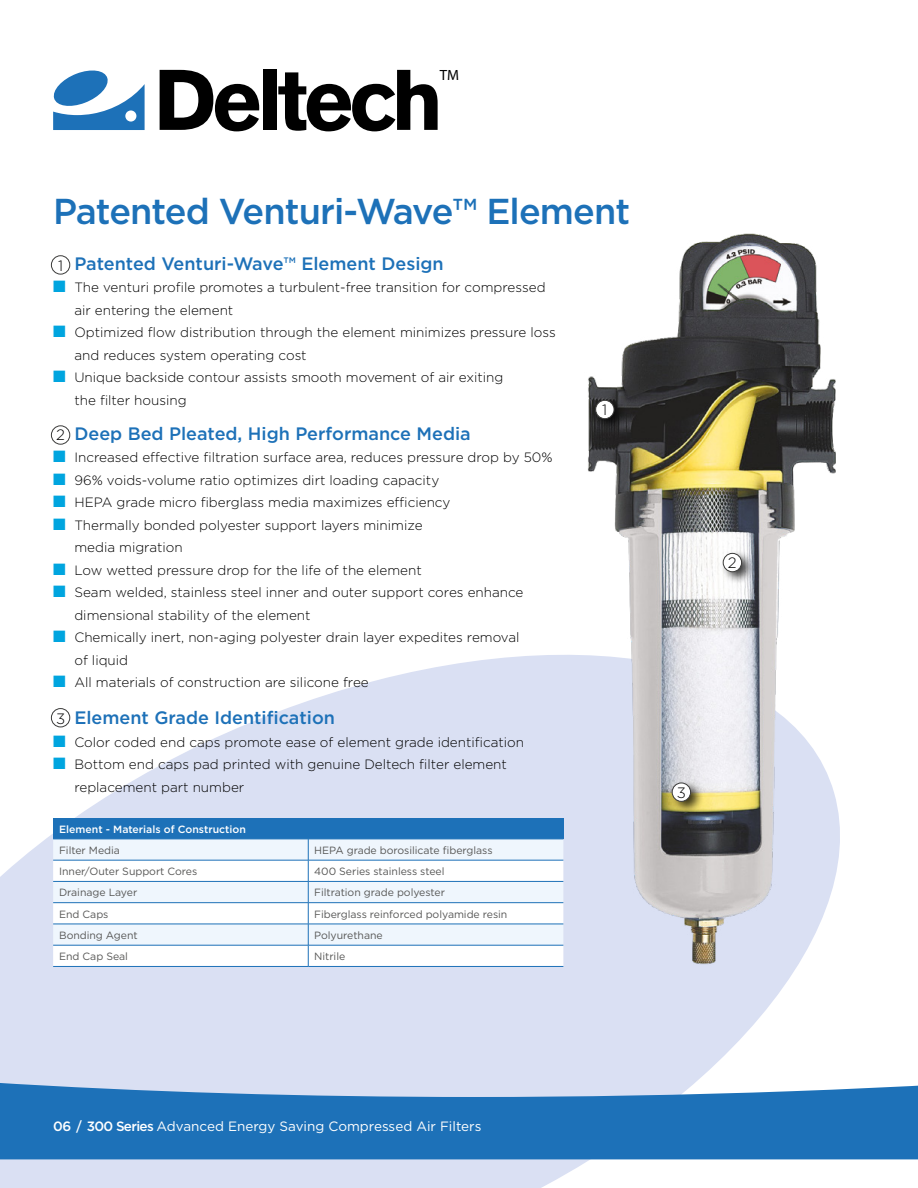
<style>
.page{position:relative;width:918px;height:1188px;background:#fff}
.page>*{position:absolute;margin:0;border:0;box-sizing:border-box;transform-origin:0 0}
.t1{font:500 36px "Gotham";letter-spacing:-.025em;color:#1d71b8}
.t2{font:500 18px "Gotham";color:#1d71b8}
.t3{font:300 15px "Gotham";color:#000}
.t4{font:14.85px "Myriad Pro";color:#000}
.t5{font:300 13.5px/22.5px "Gotham";color:#000}
.t6{font:13.5px "Gotham";color:#fff}
.t7{font:10.5px "Gotham";letter-spacing:-.005em;color:#575756}
.t8{font:500 10.5px "Gotham";color:#fff}
.s1{color:#00a5df}
.s2{font-weight:500}
.s3{font-weight:500;font-style:italic}
</style>
<div class="page">
<svg style="left:0;top:661px;width:876px;height:527px;fill:#dae0f3"></svg>
<svg style="left:0;top:967px;width:918px;height:192px;background:#97bade"></svg>
<svg style="left:160px;top:70px;width:99px;height:61px"></svg>
<div style="left:263px;top:70px;width:14px;height:60px;background:#000"></div>
<svg style="left:278px;top:70px;width:160px;height:61px"></svg>
<svg style="left:53px;top:70px;width:92px;height:60px"></svg>
<div style="left:53px;top:819px;width:510px;height:20px;background:#1d71b8"></div>
<div style="left:53px;top:840px;width:418px;height:20px;background:#eff6fd"></div>
<svg style="left:53px;top:861px;width:418px;height:105px"></svg>
<hr style="left:53px;top:839px;width:255px;height:1px;background:#1d71b8">
<hr style="left:308px;top:839px;width:255px;height:1px;background:#1d71b8">
<hr style="left:53px;top:860px;width:255px;height:1px;background:#1d71b8">
<hr style="left:308px;top:860px;width:255px;height:1px;background:#1d71b8">
<hr style="left:53px;top:881px;width:255px;height:1px;background:#1d71b8">
<hr style="left:308px;top:881px;width:255px;height:1px;background:#1d71b8">
<hr style="left:53px;top:902px;width:255px;height:1px;background:#1d71b8">
<hr style="left:308px;top:902px;width:255px;height:1px;background:#1d71b8">
<hr style="left:53px;top:924px;width:255px;height:1px;background:#1d71b8">
<hr style="left:308px;top:924px;width:255px;height:1px;background:#1d71b8">
<hr style="left:53px;top:945px;width:255px;height:1px;background:#1d71b8">
<hr style="left:308px;top:945px;width:255px;height:1px;background:#1d71b8">
<svg style="left:308px;top:839px;width:1px;height:127px"></svg>
<hr style="left:53px;top:966px;width:255px;height:1px;background:#1d71b8">
<hr style="left:308px;top:966px;width:255px;height:1px;background:#1d71b8">
<img style="left:471px;top:233px;width:447px;height:762px">
<div style="left:670px;top:779px;width:35px;height:36px;background:#000;opacity:.75"></div>
<div style="left:672px;top:783px;width:19px;height:18px;background:#fff;border-radius:50%"></div>
<div style="left:672px;top:783px;width:19px;height:19px;border:1px solid #3c3c3b;border-radius:50%"></div>
<div style="left:721px;top:550px;width:35px;height:35px;background:#000;opacity:.75"></div>
<div style="left:723px;top:553px;width:19px;height:19px;background:#fff;border-radius:50%"></div>
<div style="left:723px;top:553px;width:19px;height:19px;border:1px solid #3c3c3b;border-radius:50%"></div>
<div style="left:593px;top:397px;width:35px;height:35px;background:#000;opacity:.75"></div>
<div style="left:596px;top:400px;width:18px;height:19px;background:#fff;border-radius:50%"></div>
<div style="left:595px;top:400px;width:19px;height:19px;border:1px solid #3c3c3b;border-radius:50%"></div>
<div style="left:51px;top:255px;width:19px;height:19px;border:1px solid #3c3c3b;border-radius:50%"></div>
<div style="left:51px;top:425px;width:19px;height:20px;border:1px solid #3c3c3b;border-radius:50%"></div>
<div style="left:51px;top:709px;width:19px;height:18px;background:#fff;border-radius:50%"></div>
<div style="left:51px;top:708px;width:19px;height:19px;border:1px solid #3c3c3b;border-radius:50%"></div>
<p class="t4" style="left:440px;top:66px;width:21px">TM</p>
<h1 class="t1" style="left:53px;top:188px;width:579px">Patented Venturi-Wave™ Element</h1>
<h2 class="t2" style="left:74px;top:251px;width:371px">Patented Venturi-Wave™ Element Design</h2>
<p class="t5" style="left:74px;top:276px;width:473px;text-indent:-21px"><span class="s1">■</span> The venturi profile promotes a turbulent-free transition for compressed air entering the element</p>
<p class="t5" style="left:74px;top:321px;width:483px;text-indent:-21px"><span class="s1">■</span> Optimized flow distribution through the element minimizes pressure loss and reduces system operating cost</p>
<p class="t5" style="left:74px;top:366px;width:431px;text-indent:-21px"><span class="s1">■</span> Unique backside contour assists smooth movement of air exiting the filter housing</p>
<h2 class="t2" style="left:74px;top:421px;width:398px">Deep Bed Pleated, High Performance Media</h2>
<p class="t5" style="left:53px;top:446px;width:501px"><span class="s1">■</span> Increased effective filtration surface area, reduces pressure drop by 50%</p>
<p class="t5" style="left:53px;top:468px;width:388px"><span class="s1">■</span> 96% voids-volume ratio optimizes dirt loading capacity</p>
<p class="t5" style="left:53px;top:491px;width:399px"><span class="s1">■</span> HEPA grade micro fiberglass media maximizes efficiency</p>
<p class="t5" style="left:74px;top:513px;width:350px;text-indent:-21px"><span class="s1">■</span> Thermally bonded polyester support layers minimize media migration</p>
<p class="t5" style="left:53px;top:558px;width:370px"><span class="s1">■</span> Low wetted pressure drop for the life of the element</p>
<p class="t5" style="left:74px;top:581px;width:451px;text-indent:-21px"><span class="s1">■</span> Seam welded, stainless steel inner and outer support cores enhance dimensional stability of the element</p>
<p class="t5" style="left:74px;top:626px;width:447px;text-indent:-21px"><span class="s1">■</span> Chemically inert, non-aging polyester drain layer expedites removal of liquid</p>
<p class="t5" style="left:53px;top:671px;width:317px"><span class="s1">■</span> All materials of construction are silicone free</p>
<h2 class="t2" style="left:74px;top:706px;width:262px">Element Grade Identification</h2>
<p class="t5" style="left:53px;top:731px;width:473px"><span class="s1">■</span> Color coded end caps promote ease of element grade identification</p>
<p class="t5" style="left:74px;top:753px;width:434px;text-indent:-21px"><span class="s1">■</span> Bottom end caps pad printed with genuine Deltech filter element replacement part number</p>
<p class="t3" style="left:58px;top:256px;width:7px">1</p>
<p class="t3" style="left:56px;top:425px;width:10px">2</p>
<p class="t3" style="left:56px;top:709px;width:11px">3</p>
<p class="t8" style="left:59px;top:822px;width:188px">Element - Materials of Construction</p>
<p class="t7" style="left:59px;top:843px;width:62px">Filter Media</p>
<p class="t7" style="left:314px;top:843px;width:180px">HEPA grade borosilicate fiberglass</p>
<p class="t7" style="left:59px;top:865px;width:140px">Inner/Outer Support Cores</p>
<p class="t7" style="left:314px;top:865px;width:132px">400 Series stainless steel</p>
<p class="t7" style="left:59px;top:886px;width:80px">Drainage Layer</p>
<p class="t7" style="left:314px;top:886px;width:132px">Filtration grade polyester</p>
<p class="t7" style="left:59px;top:907px;width:51px">End Caps</p>
<p class="t7" style="left:314px;top:907px;width:195px">Fiberglass reinforced polyamide resin</p>
<p class="t7" style="left:59px;top:928px;width:80px">Bonding Agent</p>
<p class="t7" style="left:314px;top:928px;width:70px">Polyurethane</p>
<p class="t7" style="left:59px;top:950px;width:70px">End Cap Seal</p>
<p class="t7" style="left:314px;top:950px;width:33px">Nitrile</p>
<p class="t3" style="left:602px;top:401px;width:7px">1</p>
<p class="t3" style="left:728px;top:553px;width:10px">2</p>
<p class="t3" style="left:677px;top:783px;width:11px">3</p>
<p class="t6" style="left:53px;top:1117px;width:430px"><span class="s2">06</span> <span class="s3">|</span> <span class="s2">300 Series</span> Advanced Energy Saving Compressed Air Filters</p>
</div>
